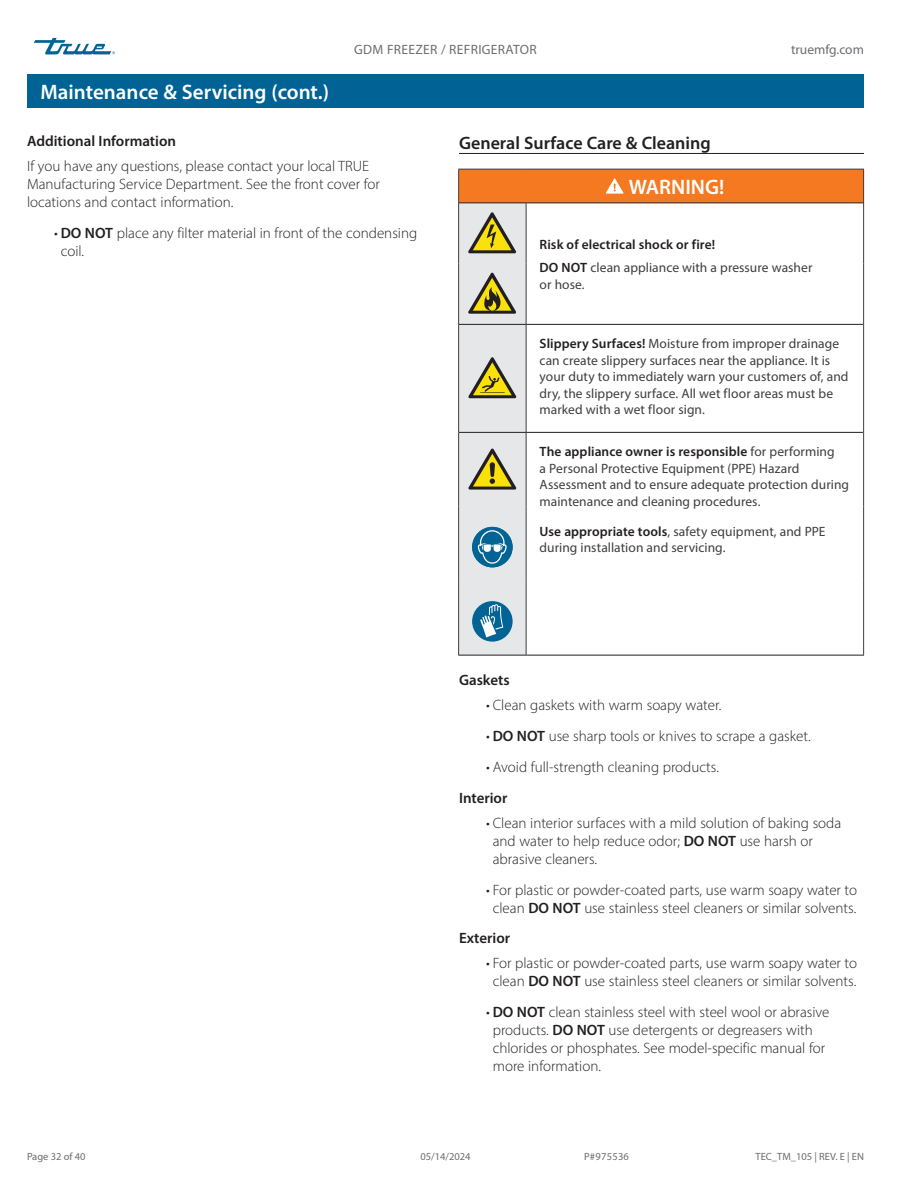
<style>
.page{position:relative;width:918px;height:1188px;background:#fff}
.page>*{position:absolute;margin:0;border:0;box-sizing:border-box;transform-origin:0 0}
.Title_bar_Page_header{font:600 21px "Myriad Pro";color:#fff}
.Tables_title_bar{font:600 21px "Myriad Pro";color:#fff}
.Subhead_underscore_H1{font:600 18px "Myriad Pro";color:#231f20}
.Body_Text_light_Normal{font:300 15px/18px "Myriad Pro";color:#231f20}
.Subhead_NO_underscore_H2{font:600 15px "Myriad Pro";color:#231f20}
.Table_text{font:13.5px/16.5px "Myriad Pro";color:#3e3e3f}
.Table_text-2{font:600 13.5px "Myriad Pro";letter-spacing:.005em;color:#231f20}
.t1{font:13.5px "Myriad Pro";letter-spacing:.025em;color:#6c6d70}
.t2{font:13.5px "Myriad Pro";color:#6c6d70}
.t3{font:10.5px "Myriad Pro";color:#6c6d70}
.s1{font-weight:600}
.s2{font-weight:600;color:#231f20}
</style>
<div class="page">
<svg style="left:34px;top:38px;width:81px;height:16px"></svg>
<div style="left:27px;top:74px;width:837px;height:34px;background:#016395"></div>
<hr style="left:459px;top:153px;width:405px;height:1px;background:#231f20">
<div style="left:459px;top:169px;width:405px;height:34px;background:#f47921"></div>
<svg style="left:527px;top:203px;width:336px;height:452px"></svg>
<hr style="left:458px;top:169px;width:68px;height:1px;background:#3e3e3f">
<hr style="left:458px;top:170px;width:1px;height:33px;background:#3e3e3f">
<hr style="left:526px;top:169px;width:338px;height:1px;background:#3e3e3f">
<hr style="left:863px;top:170px;width:1px;height:33px;background:#3e3e3f">
<hr style="left:458px;top:203px;width:1px;height:61px;background:#3e3e3f">
<hr style="left:526px;top:203px;width:1px;height:61px;background:#3e3e3f">
<hr style="left:863px;top:203px;width:1px;height:61px;background:#3e3e3f">
<hr style="left:458px;top:264px;width:1px;height:60px;background:#3e3e3f">
<hr style="left:526px;top:264px;width:1px;height:60px;background:#3e3e3f">
<hr style="left:863px;top:264px;width:1px;height:60px;background:#3e3e3f">
<hr style="left:458px;top:324px;width:1px;height:108px;background:#3e3e3f">
<hr style="left:526px;top:325px;width:1px;height:107px;background:#3e3e3f">
<hr style="left:863px;top:324px;width:1px;height:108px;background:#3e3e3f">
<hr style="left:458px;top:432px;width:1px;height:75px;background:#3e3e3f">
<hr style="left:526px;top:433px;width:1px;height:74px;background:#3e3e3f">
<hr style="left:863px;top:432px;width:1px;height:75px;background:#3e3e3f">
<hr style="left:458px;top:507px;width:1px;height:74px;background:#3e3e3f">
<hr style="left:526px;top:507px;width:1px;height:74px;background:#3e3e3f">
<hr style="left:863px;top:507px;width:1px;height:74px;background:#3e3e3f">
<hr style="left:458px;top:581px;width:1px;height:74px;background:#3e3e3f">
<hr style="left:526px;top:581px;width:1px;height:74px;background:#3e3e3f">
<hr style="left:863px;top:581px;width:1px;height:74px;background:#3e3e3f">
<hr style="left:526px;top:432px;width:337px;height:1px;background:#231f20">
<hr style="left:458px;top:655px;width:68px;height:1px;background:#231f20">
<hr style="left:526px;top:655px;width:338px;height:1px;background:#231f20">
<hr style="left:459px;top:202px;width:67px;height:1px;background:#231f20">
<hr style="left:526px;top:202px;width:337px;height:1px;background:#231f20">
<hr style="left:526px;top:324px;width:337px;height:1px;background:#231f20">
<svg style="left:606px;top:178px;width:18px;height:16px"></svg>
<svg style="left:459px;top:203px;width:67px;height:452px;background:#c7cdc3"></svg>
<p class="t1" style="left:354px;top:42px;width:184px">GDM FREEZER / REFRIGERATOR</p>
<p class="t2" style="left:791px;top:42px;width:74px">truemfg.com</p>
<p class="Title_bar_Page_header" style="left:40px;top:79px;width:290px">Maintenance &amp; Servicing (cont.)</p>
<p class="Subhead_NO_underscore_H2" style="left:27px;top:132px;width:151px">Additional Information</p>
<p class="Subhead_underscore_H1" style="left:459px;top:131px;width:253px">General Surface Care &amp; Cleaning</p>
<p class="Body_Text_light_Normal" style="left:27px;top:157px;width:354px">If you have any questions, please contact your local TRUE<br>Manufacturing Service Department. See the front cover for locations and contact information.</p>
<p class="Body_Text_light_Normal" style="left:61px;top:224px;width:358px;text-indent:-7px">• <span class="s1">DO NOT</span> place any filter material in front of the condensing coil.</p>
<p class="Tables_title_bar" style="left:629px;top:174px;width:97px">WARNING!</p>
<p class="Table_text-2" style="left:540px;top:236px;width:177px">Risk of electrical shock or fire!</p>
<p class="Table_text" style="left:540px;top:259px;width:274px"><span class="s2">DO NOT</span> clean appliance with a pressure washer or hose.</p>
<p class="Table_text" style="left:540px;top:335px;width:310px"><span class="s2">Slippery Surfaces!</span> Moisture from improper drainage can create slippery surfaces near the appliance. It is your duty to immediately warn your customers of, and dry, the slippery surface. All wet floor areas must be marked with a wet floor sign.</p>
<p class="Table_text" style="left:540px;top:443px;width:311px"><span class="s2">The appliance owner is responsible</span> for performing<br>a Personal Protective Equipment (PPE) Hazard Assessment and to ensure adequate protection during maintenance and cleaning procedures.</p>
<p class="Table_text" style="left:540px;top:523px;width:287px"><span class="s2">Use appropriate tools</span>, safety equipment, and PPE during installation and servicing.</p>
<p class="Subhead_NO_underscore_H2" style="left:459px;top:671px;width:52px">Gaskets</p>
<p class="Body_Text_light_Normal" style="left:486px;top:696px;width:237px">• Clean gaskets with warm soapy water.</p>
<p class="Body_Text_light_Normal" style="left:486px;top:727px;width:326px">• <span class="s1">DO NOT</span> use sharp tools or knives to scrape a gasket.</p>
<p class="Body_Text_light_Normal" style="left:486px;top:758px;width:234px">• Avoid full-strength cleaning products.</p>
<p class="Subhead_NO_underscore_H2" style="left:459px;top:788px;width:50px">Interior</p>
<p class="Body_Text_light_Normal" style="left:493px;top:813px;width:350px;text-indent:-7px">• Clean interior surfaces with a mild solution of baking soda and water to help reduce odor; <span class="s1">DO NOT</span> use harsh or abrasive cleaners.</p>
<p class="Body_Text_light_Normal" style="left:486px;top:881px;width:373px;text-align:center">• For plastic or powder-coated parts, use warm soapy water to clean <span class="s1">DO NOT</span> use stainless steel cleaners or similar solvents.</p>
<p class="Subhead_NO_underscore_H2" style="left:459px;top:929px;width:53px">Exterior</p>
<p class="Body_Text_light_Normal" style="left:486px;top:954px;width:373px;text-align:center">• For plastic or powder-coated parts, use warm soapy water to clean <span class="s1">DO NOT</span> use stainless steel cleaners or similar solvents.</p>
<p class="Body_Text_light_Normal" style="left:493px;top:1003px;width:338px;text-indent:-7px">• <span class="s1">DO NOT</span> clean stainless steel with steel wool or abrasive products. <span class="s1">DO NOT</span> use detergents or degreasers with chlorides or phosphates. See model-specific manual for more information.</p>
<p class="t3" style="left:27px;top:1150px;width:60px">Page 32 of 40</p>
<p class="t3" style="left:420px;top:1150px;width:52px">05/14/2024</p>
<p class="t3" style="left:584px;top:1150px;width:46px">P#975536</p>
<p class="t3" style="left:755px;top:1150px;width:110px">TEC_TM_105 | REV. E | EN</p>
</div>
